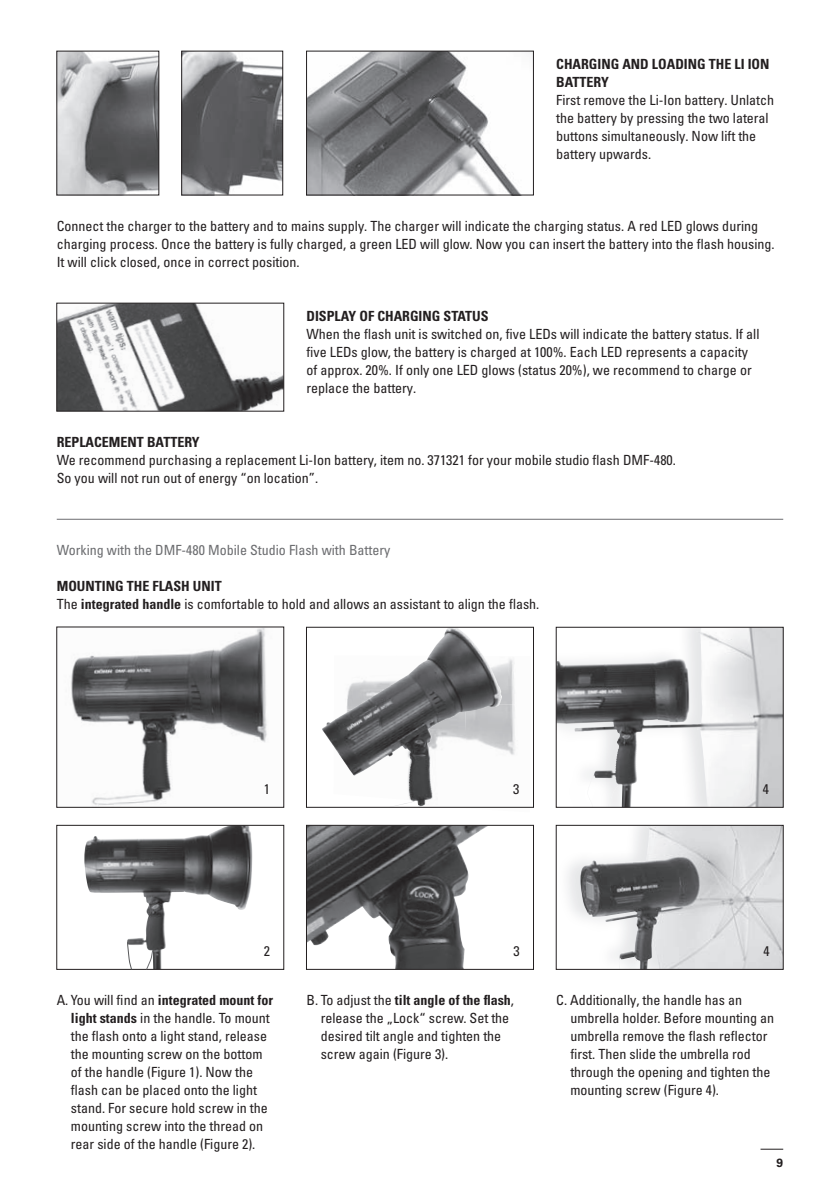
<style>
.page{position:relative;width:840px;height:1191px;background:#fff}
.page>*{position:absolute;margin:0;border:0;box-sizing:border-box;transform-origin:0 0}
.t1{font:condensed 14px/18px "Univers LTCYR 57";color:#231f20}
.t2{font:14px/18px "Univers LTCYR 67 Bold Cond";color:#231f20}
.t3{font:condensed 14px "Univers LTCYR 57";color:#6c6d70}
.t4{font:700 12px "Univers LTCYR 65";color:#231f20}
.s1{font-family:"Univers LTCYR 67 Bold Cond";font-stretch:normal}
.s2{font-family:"Univers LTCYR 57";font-stretch:condensed}
</style>
<div class="page">
<svg style="left:760px;top:1148px;width:22px;height:1px"></svg>
<hr style="left:57px;top:519px;width:725px;height:1px;background:#6c6d70">
<img style="left:448px;top:655px;width:17px;height:50px">
<img style="left:463px;top:656px;width:52px;height:49px">
<img style="left:448px;top:705px;width:17px;height:35px">
<img style="left:465px;top:703px;width:50px;height:52px">
<img style="left:399px;top:807px;width:67px;height:1px">
<img style="left:466px;top:807px;width:64px;height:1px">
<img style="left:71px;top:629px;width:196px;height:176px">
<img style="left:322px;top:629px;width:126px;height:176px">
<div style="left:306px;top:627px;width:227px;height:180px;border:1px solid #231f20"></div>
<img style="left:84px;top:827px;width:168px;height:140px">
<div style="left:57px;top:825px;width:226px;height:144px;border:1px solid #231f20"></div>
<img style="left:308px;top:827px;width:178px;height:140px">
<div style="left:306px;top:825px;width:227px;height:144px;border:1px solid #231f20"></div>
<img style="left:578px;top:827px;width:202px;height:140px">
<div style="left:556px;top:825px;width:226px;height:144px;border:1px solid #231f20"></div>
<img style="left:585px;top:629px;width:195px;height:176px">
<img style="left:558px;top:629px;width:144px;height:103px">
<div style="left:556px;top:627px;width:226px;height:180px;border:1px solid #231f20"></div>
<svg style="left:127px;top:942px;width:5px;height:27px"></svg>
<svg style="left:146px;top:950px;width:7px;height:19px"></svg>
<img style="left:59px;top:53px;width:98px;height:140px">
<div style="left:57px;top:51px;width:102px;height:144px;border:1px solid #231f20"></div>
<img style="left:183px;top:53px;width:97px;height:140px">
<div style="left:181px;top:51px;width:101px;height:144px;border:1px solid #231f20"></div>
<img style="left:308px;top:53px;width:223px;height:140px">
<div style="left:306px;top:51px;width:227px;height:144px;border:1px solid #231f20"></div>
<img style="left:59px;top:305px;width:222px;height:104px">
<div style="left:57px;top:303px;width:226px;height:108px;border:1px solid #231f20"></div>
<p class="t2" style="left:556px;top:55px;width:215px">CHARGING AND LOADING THE LI ION<br>BATTERY</p>
<p class="t1" style="left:556px;top:91px;width:219px">First remove the Li-Ion battery. Unlatch the battery by pressing the two lateral buttons simultaneously. Now lift the battery upwards.</p>
<p class="t1" style="left:57px;top:217px;width:719px">Connect the charger to the battery and to mains supply. The charger will indicate the charging status. A red LED glows during charging process. Once the battery is fully charged, a green LED will glow. Now you can insert the battery into the flash housing.<br>It will click closed, once in correct position.</p>
<p class="t2" style="left:306px;top:307px;width:183px">DISPLAY OF CHARGING STATUS</p>
<p class="t1" style="left:306px;top:325px;width:454px">When the flash unit is switched on, five LEDs will indicate the battery status. If all five LEDs glow, the battery is charged at 100%. Each LED represents a capacity of approx. 20%. If only one LED glows (status 20%), we recommend to charge or replace the battery.</p>
<p class="t2" style="left:57px;top:433px;width:144px">REPLACEMENT BATTERY</p>
<p class="t1" style="left:57px;top:451px;width:620px">We recommend purchasing a replacement Li-Ion battery, item no. 371321 for your mobile studio flash DMF-480.<br>So you will not run out of energy “on location”.</p>
<p class="t3" style="left:57px;top:541px;width:335px">Working with the DMF-480 Mobile Studio Flash with Battery</p>
<p class="t2" style="left:57px;top:577px;width:166px">MOUNTING THE FLASH UNIT</p>
<p class="t1" style="left:57px;top:595px;width:484px">The <span class="s1">INTEGRATED HANDLE</span> is comfortable to hold and allows an assistant to align the flash.</p>
<p class="t1" style="left:264px;top:779px;width:8px">1</p>
<p class="t1" style="left:513px;top:779px;width:8px">3</p>
<p class="t1" style="left:762px;top:779px;width:8px">4</p>
<p class="t1" style="left:264px;top:941px;width:8px">2</p>
<p class="t1" style="left:513px;top:941px;width:8px">3</p>
<p class="t1" style="left:763px;top:941px;width:8px">4</p>
<p class="t2" style="left:57px;top:991px;width:218px"><span class="s2">A. You will find an</span> INTEGRATED MOUNT FOR</p>
<p class="t1" style="left:71px;top:1009px;width:200px"><span class="s1">LIGHT STANDS</span> in the handle. To mount the flash onto a light stand, release the mounting screw on the bottom of the handle (Figure 1). Now the flash can be placed onto the light stand. For secure hold screw in the mounting screw into the thread on rear side of the handle (Figure 2).</p>
<p class="t2" style="left:306px;top:991px;width:209px"><span class="s2">B. To adjust the</span> TILT ANGLE OF THE FLASH<span class="s2">,</span></p>
<p class="t1" style="left:320px;top:1009px;width:190px">release the „Lock“ screw. Set the desired tilt angle and tighten the screw again (Figure 3).</p>
<p class="t1" style="left:570px;top:991px;width:205px;text-indent:-14px">C. Additionally, the handle has an umbrella holder. Before mounting an umbrella remove the flash reflector first. Then slide the umbrella rod through the opening and tighten the mounting screw (Figure 4).</p>
<p class="t4" style="left:776px;top:1154px;width:8px">9</p>
</div>
